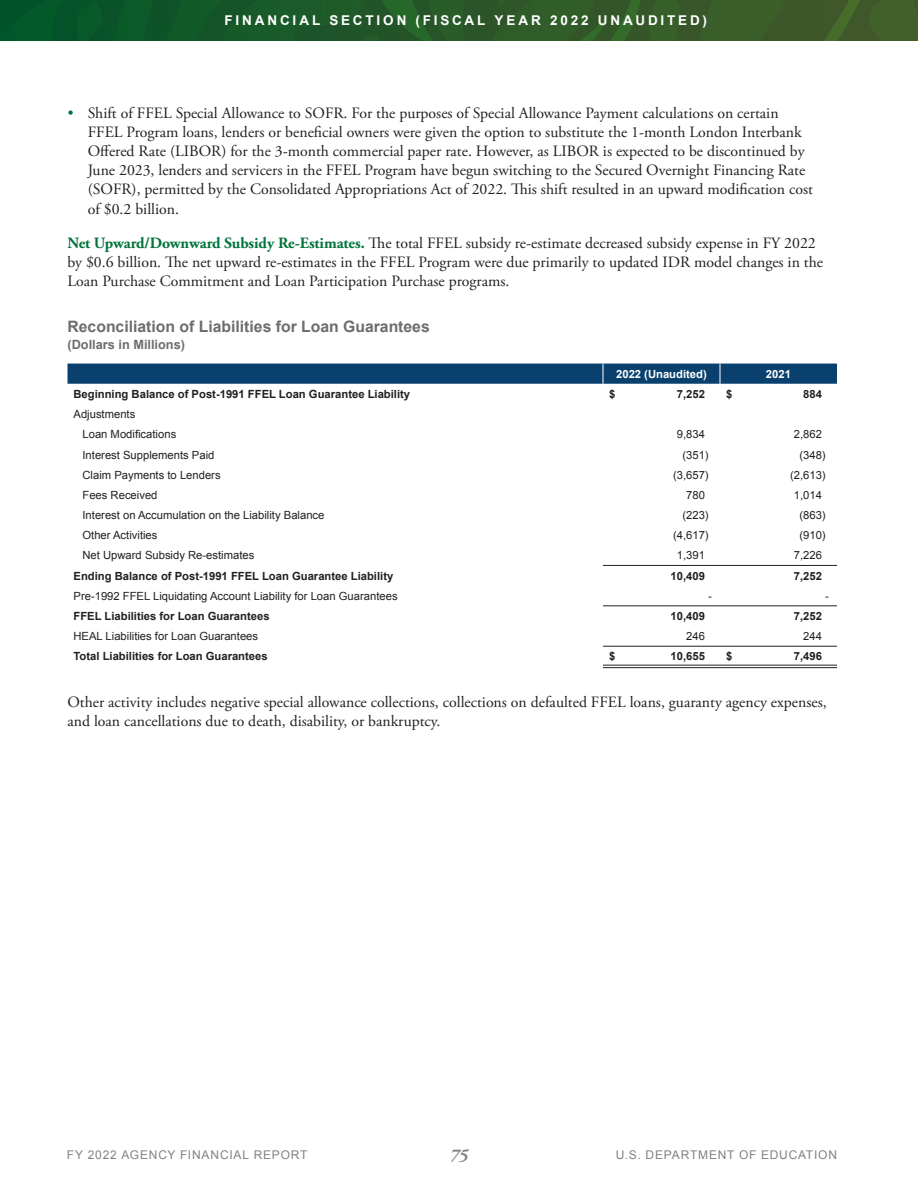
<style>
.page{position:relative;width:918px;height:1188px;background:#fff}
.page>*{position:absolute;margin:0;border:0;box-sizing:border-box;transform-origin:0 0}
.t1{font:italic 700 18px "Adobe Garamond Pro";color:#808285}
.t2{font:15.75px/19px "Adobe Garamond Pro";color:#231f20}
.t3{font:700 15.75px "Arial";color:#6c6d70}
.t4{font:700 13.5px "Arial";letter-spacing:.215em;color:#fff}
.t5{font:700 12.75px "Arial";color:#6c6d70}
.t6{font:12px "Arial";letter-spacing:.065em;color:#808285}
.t7{font:11.25px "Arial";color:#231f20}
.t8{font:700 11.25px "Arial";color:#231f20}
.t9{font:700 11.25px "Arial";color:#fff}
.s1{color:#fff}
.s2{font-weight:700;color:#01753b}
</style>
<div class="page">
<svg style="left:0;top:0;width:918px;height:40px;background:#255929"></svg>
<div style="left:68px;top:364px;width:769px;height:20px;background:#09406e"></div>
<hr style="left:603px;top:646px;width:117px;height:1px;background:#231f20">
<hr style="left:720px;top:646px;width:117px;height:1px;background:#231f20">
<hr style="left:603px;top:665px;width:117px;height:1px;background:#231f20">
<hr style="left:603px;top:667px;width:117px;height:1px;background:#231f20">
<hr style="left:720px;top:665px;width:117px;height:1px;background:#231f20">
<hr style="left:720px;top:667px;width:117px;height:1px;background:#231f20">
<hr style="left:603px;top:565px;width:117px;height:1px;background:#231f20">
<hr style="left:720px;top:565px;width:117px;height:1px;background:#231f20">
<hr style="left:603px;top:605px;width:117px;height:1px;background:#231f20">
<hr style="left:720px;top:605px;width:117px;height:1px;background:#231f20">
<p class="t4" style="left:225px;top:12px;width:484px">FINANCIAL SECTION (FISCAL YEAR 2022 UNAUDITED)</p>
<p class="t2" style="left:88px;top:104px;width:727px;text-indent:-20px"><span class="s1">•</span> Shift of FFEL Special Allowance to SOFR. For the purposes of Special Allowance Payment calculations on certain FFEL Program loans, lenders or beneficial owners were given the option to substitute the 1-month London Interbank Offered Rate (LIBOR) for the 3-month commercial paper rate. However, as LIBOR is expected to be discontinued by June 2023, lenders and servicers in the FFEL Program have begun switching to the Secured Overnight Financing Rate (SOFR), permitted by the Consolidated Appropriations Act of 2022. This shift resulted in an upward modification cost of $0.2 billion.</p>
<p class="t2" style="left:67px;top:234px;width:757px"><span class="s2">Net Upward/Downward Subsidy Re-Estimates.</span> The total FFEL subsidy re-estimate decreased subsidy expense in FY 2022 by $0.6 billion. The net upward re-estimates in the FFEL Program were due primarily to updated IDR model changes in the<br>Loan Purchase Commitment and Loan Participation Purchase programs.</p>
<p class="t3" style="left:67px;top:316px;width:364px">Reconciliation of Liabilities for Loan Guarantees</p>
<p class="t5" style="left:68px;top:336px;width:119px">(Dollars in Millions)</p>
<p class="t9" style="left:616px;top:366px;width:92px">2022 (Unaudited)</p>
<p class="t9" style="left:766px;top:366px;width:27px">2021</p>
<p class="t8" style="left:74px;top:387px;width:338px">Beginning Balance of Post-1991 FFEL Loan Guarantee Liability</p>
<p class="t8" style="left:609px;top:387px;width:8px">$</p>
<p class="t8" style="left:677px;top:387px;width:30px">7,252</p>
<p class="t8" style="left:726px;top:387px;width:8px">$</p>
<p class="t8" style="left:803px;top:387px;width:20px">884</p>
<p class="t7" style="left:74px;top:407px;width:63px">Adjustments</p>
<p class="t7" style="left:83px;top:427px;width:95px">Loan Modifications</p>
<p class="t7" style="left:677px;top:427px;width:30px">9,834</p>
<p class="t7" style="left:794px;top:427px;width:30px">2,862</p>
<p class="t7" style="left:83px;top:447px;width:133px">Interest Supplements Paid</p>
<p class="t7" style="left:682px;top:447px;width:28px">(351)</p>
<p class="t7" style="left:799px;top:447px;width:28px">(348)</p>
<p class="t7" style="left:83px;top:467px;width:140px">Claim Payments to Lenders</p>
<p class="t7" style="left:673px;top:467px;width:37px">(3,657)</p>
<p class="t7" style="left:790px;top:467px;width:37px">(2,613)</p>
<p class="t7" style="left:83px;top:488px;width:77px">Fees Received</p>
<p class="t7" style="left:686px;top:488px;width:20px">780</p>
<p class="t7" style="left:794px;top:488px;width:30px">1,014</p>
<p class="t7" style="left:83px;top:508px;width:243px">Interest on Accumulation on the Liability Balance</p>
<p class="t7" style="left:682px;top:508px;width:28px">(223)</p>
<p class="t7" style="left:799px;top:508px;width:28px">(863)</p>
<p class="t7" style="left:83px;top:528px;width:77px">Other Activities</p>
<p class="t7" style="left:673px;top:528px;width:37px">(4,617)</p>
<p class="t7" style="left:799px;top:528px;width:28px">(910)</p>
<p class="t7" style="left:83px;top:548px;width:173px">Net Upward Subsidy Re-estimates</p>
<p class="t7" style="left:677px;top:548px;width:30px">1,391</p>
<p class="t7" style="left:794px;top:548px;width:30px">7,226</p>
<p class="t8" style="left:74px;top:568px;width:321px">Ending Balance of Post-1991 FFEL Loan Guarantee Liability</p>
<p class="t8" style="left:671px;top:568px;width:36px">10,409</p>
<p class="t8" style="left:794px;top:568px;width:30px">7,252</p>
<p class="t7" style="left:74px;top:589px;width:326px">Pre-1992 FFEL Liquidating Account Liability for Loan Guarantees</p>
<p class="t7" style="left:708px;top:589px;width:5px">-</p>
<p class="t7" style="left:825px;top:589px;width:5px">-</p>
<p class="t8" style="left:74px;top:609px;width:198px">FFEL Liabilities for Loan Guarantees</p>
<p class="t8" style="left:671px;top:609px;width:36px">10,409</p>
<p class="t8" style="left:794px;top:609px;width:30px">7,252</p>
<p class="t7" style="left:74px;top:629px;width:186px">HEAL Liabilities for Loan Guarantees</p>
<p class="t7" style="left:686px;top:629px;width:20px">246</p>
<p class="t7" style="left:803px;top:629px;width:20px">244</p>
<p class="t8" style="left:74px;top:649px;width:196px">Total Liabilities for Loan Guarantees</p>
<p class="t8" style="left:609px;top:649px;width:8px">$</p>
<p class="t8" style="left:671px;top:649px;width:36px">10,655</p>
<p class="t8" style="left:726px;top:649px;width:8px">$</p>
<p class="t8" style="left:794px;top:649px;width:30px">7,496</p>
<p class="t2" style="left:68px;top:693px;width:761px">Other activity includes negative special allowance collections, collections on defaulted FFEL loans, guaranty agency expenses, and loan cancellations due to death, disability, or bankruptcy.</p>
<p class="t6" style="left:67px;top:1147px;width:242px">FY 2022 AGENCY FINANCIAL REPORT</p>
<p class="t1" style="left:450px;top:1145px;width:20px">75</p>
<p class="t6" style="left:616px;top:1147px;width:223px">U.S. DEPARTMENT OF EDUCATION</p>
</div>
